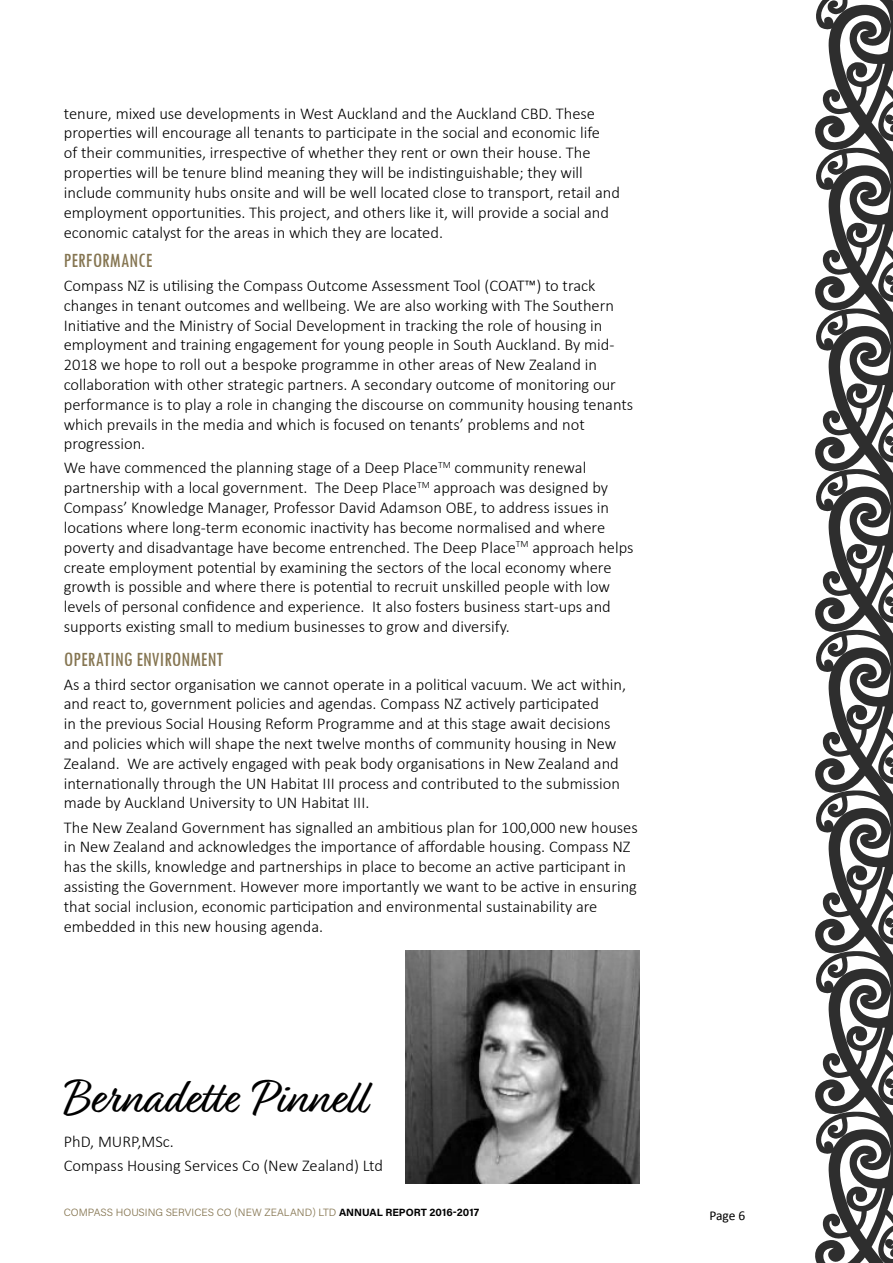
<style>
.page{position:relative;width:893px;height:1263px;background:#fff}
.page>*{position:absolute;margin:0;border:0;box-sizing:border-box;transform-origin:0 0}
.t1{font:49.5px "Relation";color:#000}
.t2{font:condensed 21px "Tw Cen";color:#857551}
.t3{font:300 16.5px/19.8px "Calibri";color:#000}
.t4{font:13.5px "Calibri";color:#000}
.t5{font:300 10.5px "Acumin Pro";letter-spacing:.005em;color:#857551}
.s1{font-weight:700;color:#000}
</style>
<div class="page">
<svg style="left:815px;top:0;width:78px;height:1263px"></svg>
<img style="left:406px;top:950px;width:233px;height:234px">
<p class="t3" style="left:64px;top:103px;width:558px">tenure, mixed use developments in West Auckland and the Auckland CBD. These properties will encourage all tenants to participate in the social and economic life<br>of their communities, irrespective of whether they rent or own their house. The properties will be tenure blind meaning they will be indistinguishable; they will include community hubs onsite and will be well located close to transport, retail and employment opportunities. This project, and others like it, will provide a social and economic catalyst for the areas in which they are located.</p>
<p class="t2" style="left:64px;top:248px;width:90px">PERFORMANCE</p>
<p class="t3" style="left:64px;top:275px;width:571px">Compass NZ is utilising the Compass Outcome Assessment Tool (COAT™) to track changes in tenant outcomes and wellbeing. We are also working with The Southern Initiative and the Ministry of Social Development in tracking the role of housing in employment and training engagement for young people in South Auckland. By mid-2018 we hope to roll out a bespoke programme in other areas of New Zealand in collaboration with other strategic partners. A secondary outcome of monitoring our performance is to play a role in changing the discourse on community housing tenants which prevails in the media and which is focused on tenants’ problems and not progression.</p>
<p class="t3" style="left:64px;top:458px;width:571px">We have commenced the planning stage of a Deep Place<sup>TM</sup> community renewal partnership with a local government. The Deep Place<sup>TM</sup> approach was designed by Compass’ Knowledge Manager, Professor David Adamson OBE, to address issues in locations where long-term economic inactivity has become normalised and where poverty and disadvantage have become entrenched. The Deep Place<sup>TM</sup> approach helps create employment potential by examining the sectors of the local economy where growth is possible and where there is potential to recruit unskilled people with low levels of personal confidence and experience. It also fosters business start-ups and supports existing small to medium businesses to grow and diversify.</p>
<p class="t2" style="left:64px;top:646px;width:161px">OPERATING ENVIRONMENT</p>
<p class="t3" style="left:64px;top:674px;width:564px">As a third sector organisation we cannot operate in a political vacuum. We act within, and react to, government policies and agendas. Compass NZ actively participated<br>in the previous Social Housing Reform Programme and at this stage await decisions and policies which will shape the next twelve months of community housing in New Zealand. We are actively engaged with peak body organisations in New Zealand and internationally through the UN Habitat III process and contributed to the submission made by Auckland University to UN Habitat III.</p>
<p class="t3" style="left:64px;top:817px;width:576px">The New Zealand Government has signalled an ambitious plan for 100,000 new houses in New Zealand and acknowledges the importance of affordable housing. Compass NZ has the skills, knowledge and partnerships in place to become an active participant in assisting the Government. However more importantly we want to be active in ensuring that social inclusion, economic participation and environmental sustainability are embedded in this new housing agenda.</p>
<h1 class="t1" style="left:64px;top:1069px;width:303px">Bernadette Pinnell</h1>
<p class="t3" style="left:64px;top:1130px;width:321px;line-height:24px">PhD, MURP,MSc.<br>Compass Housing Services Co (New Zealand) Ltd</p>
<p class="t5" style="left:64px;top:1205px;width:417px">COMPASS HOUSING SERVICES CO (NEW ZEALAND) LTD <span class="s1">ANNUAL REPORT 2016-2017</span></p>
<p class="t4" style="left:709px;top:1207px;width:38px">Page 6</p>
</div>
